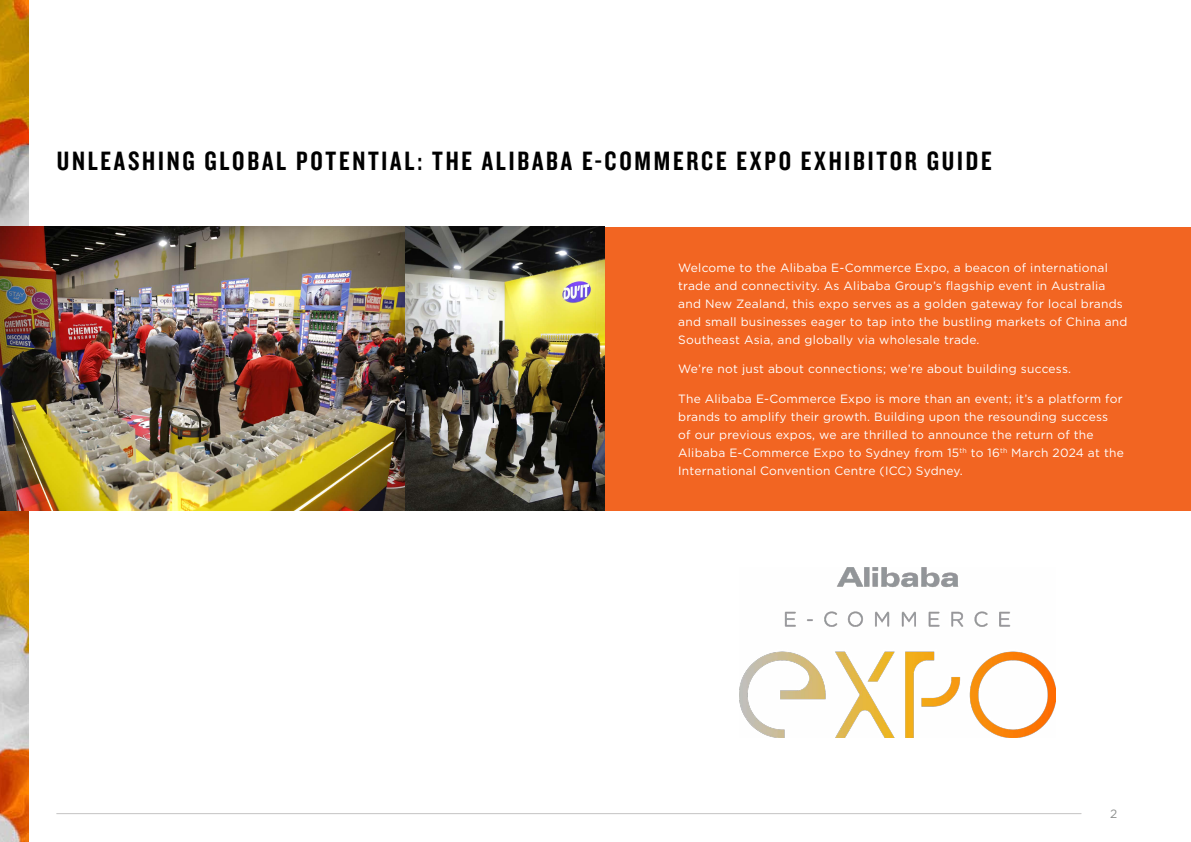
<style>
.page{position:relative;width:1191px;height:842px;background:#fff}
.page>*{position:absolute;margin:0;border:0;box-sizing:border-box;transform-origin:0 0}
.t1{font:27.6px "Knockout HTF49 Liteweight";letter-spacing:.1em;color:#000}
.t2{font:12px/18px "Gotham";letter-spacing:.02em;color:#fff}
.t3{font:12px "Gotham";color:#8d8f8e}
</style>
<div class="page">
<img style="left:0;top:0;width:28px;height:842px">
<hr style="left:57px;top:813px;width:1024px;height:1px;background:#c4c3c3">
<div style="left:604px;top:227px;width:587px;height:283px;background:#f26522"></div>
<img style="left:404px;top:227px;width:200px;height:283px">
<img style="left:0;top:227px;width:404px;height:283px">
<img style="left:740px;top:567px;width:315px;height:170px">
<h1 class="t1" style="left:57px;top:147px;width:936px">UNLEASHING GLOBAL POTENTIAL: THE ALIBABA E-COMMERCE EXPO EXHIBITOR GUIDE</h1>
<p class="t2" style="left:678px;top:258px;width:451px">Welcome to the Alibaba E-Commerce Expo, a beacon of international trade and connectivity. As Alibaba Group’s flagship event in Australia and New Zealand, this expo serves as a golden gateway for local brands and small businesses eager to tap into the bustling markets of China and Southeast Asia, and globally via wholesale trade.</p>
<p class="t2" style="left:678px;top:360px;width:394px">We’re not just about connections; we’re about building success.</p>
<p class="t2" style="left:678px;top:389px;width:447px">The Alibaba E-Commerce Expo is more than an event; it’s a platform for brands to amplify their growth. Building upon the resounding success<br>of our previous expos, we are thrilled to announce the return of the Alibaba E-Commerce Expo to Sydney from 15<sup>th</sup> to 16<sup>th</sup> March 2024 at the International Convention Centre (ICC) Sydney.</p>
<p class="t3" style="left:1110px;top:806px;width:9px">2</p>
</div>
